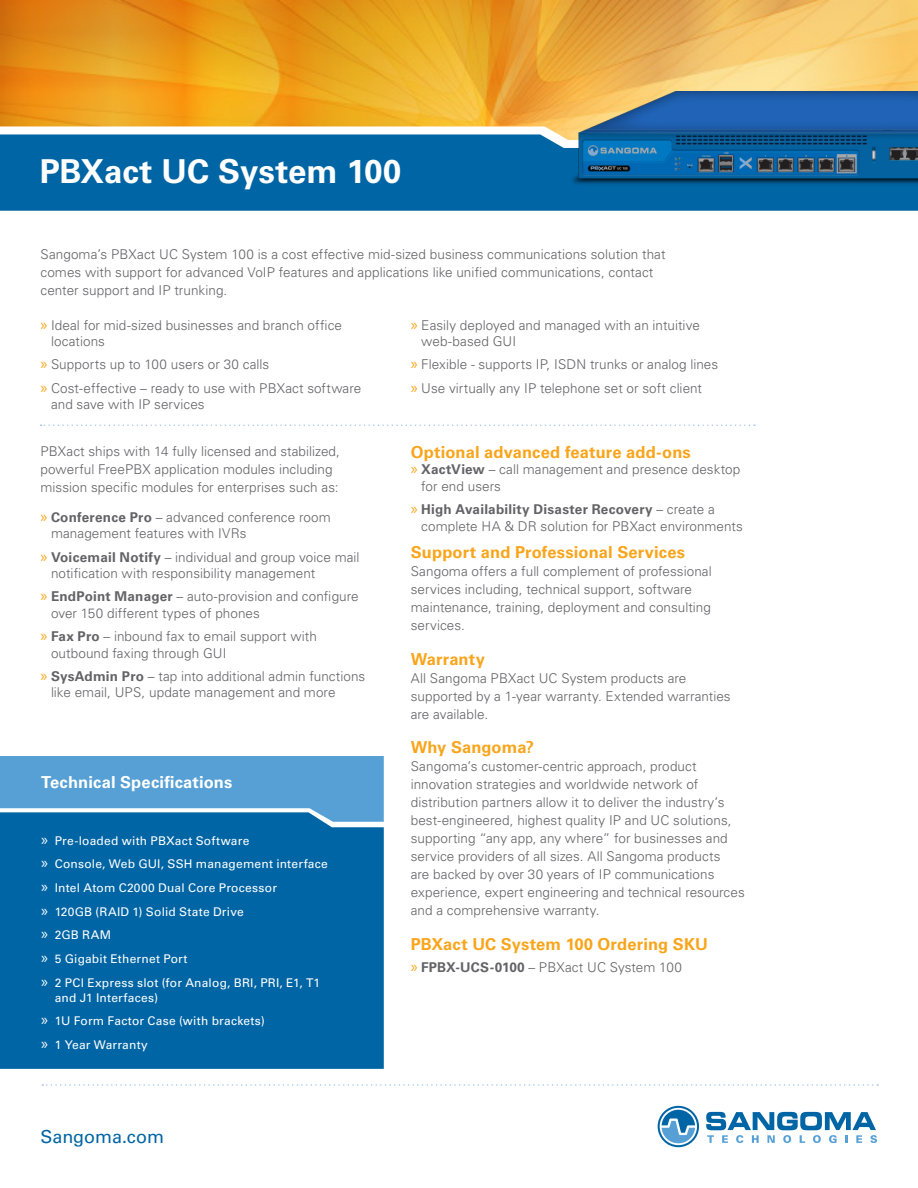
<style>
.page{position:relative;width:918px;height:1188px;background:#fff}
.page>*{position:absolute;margin:0;border:0;box-sizing:border-box;transform-origin:0 0}
.Data_Sheet_Title{font:700 33px "Univers LT Std";letter-spacing:-.005em;color:#fff}
.Footer_Website{font:18px "Univers LT Std";letter-spacing:-.005em;color:#0065a4}
.Subhead{font:700 16.5px "Univers LT Std";letter-spacing:.005em;color:#f9a51b}
.Callout_Header{font:700 16.5px "Univers LT Std";letter-spacing:.01em;color:#fff}
.Body_Text{font:300 13.5px/18px "Univers LT Std";letter-spacing:.005em;color:#636266}
.t1{font:12px/15px "Univers LT Std";letter-spacing:.02em;color:#fff}
.s1{font-family:"Myriad Pro";font-weight:400;font-size:16.5px;color:#f9a51b}
.s2{font-weight:700}
.s3{font-family:"Myriad Pro";font-size:16.5px}
</style>
<div class="page">
<div style="left:0;top:822px;width:384px;height:247px;background:#0065a4"></div>
<svg style="left:0;top:756px;width:384px;height:66px;background:#549ed1"></svg>
<img style="left:0;top:0;width:918px;height:126px">
<svg style="left:41px;top:424px;width:714px;height:2px"></svg>
<svg style="left:658px;top:1106px;width:41px;height:41px"></svg>
<svg style="left:706px;top:1112px;width:171px;height:31px"></svg>
<svg style="left:42px;top:1084px;width:836px;height:2px"></svg>
<svg style="left:0;top:126px;width:560px;height:8px"></svg>
<div style="left:0;top:134px;width:918px;height:77px;background:#0065a4"></div>
<img style="left:560px;top:92px;width:358px;height:103px">
<p class="Data_Sheet_Title" style="left:40px;top:153px;width:363px">PBXact UC System 100</p>
<p class="Body_Text" style="left:40px;top:245px;width:627px">Sangoma’s PBXact UC System 100 is a cost effective mid-sized business communications solution that comes with support for advanced VoIP features and applications like unified communications, contact center support and IP trunking.</p>
<p class="Body_Text" style="left:51px;top:317px;width:293px;line-height:16.5px;text-indent:-10px"><span class="s1">»</span> Ideal for mid-sized businesses and branch office locations</p>
<p class="Body_Text" style="left:40px;top:356px;width:230px"><span class="s1">»</span> Supports up to 100 users or 30 calls</p>
<p class="Body_Text" style="left:51px;top:380px;width:312px;line-height:16.5px;text-indent:-10px"><span class="s1">»</span> Cost-effective – ready to use with PBXact software and save with IP services</p>
<p class="Body_Text" style="left:40px;top:442px;width:301px">PBXact ships with 14 fully licensed and stabilized, powerful FreePBX application modules including mission specific modules for enterprises such as:</p>
<p class="Body_Text" style="left:51px;top:509px;width:281px;line-height:16.5px;text-indent:-10px"><span class="s1">»</span> <span class="s2">Conference Pro</span> – advanced conference room management features with IVRs</p>
<p class="Body_Text" style="left:51px;top:549px;width:310px;line-height:16.5px;text-indent:-10px"><span class="s1">»</span> <span class="s2">Voicemail Notify</span> – individual and group voice mail notification with responsibility management</p>
<p class="Body_Text" style="left:51px;top:588px;width:309px;line-height:16.5px;text-indent:-10px"><span class="s1">»</span> <span class="s2">EndPoint Manager</span> – auto-provision and configure over 150 different types of phones</p>
<p class="Body_Text" style="left:51px;top:628px;width:267px;line-height:16.5px;text-indent:-10px"><span class="s1">»</span> <span class="s2">Fax Pro</span> – inbound fax to email support with outbound faxing through GUI</p>
<p class="Body_Text" style="left:51px;top:668px;width:316px;line-height:16.5px;text-indent:-10px"><span class="s1">»</span> <span class="s2">SysAdmin Pro</span> – tap into additional admin functions like email, UPS, update management and more</p>
<p class="Callout_Header" style="left:41px;top:773px;width:193px">Technical Specifications</p>
<p class="t1" style="left:41px;top:833px;width:210px"><span class="s3">»</span> Pre-loaded with PBXact Software</p>
<p class="t1" style="left:41px;top:857px;width:288px"><span class="s3">»</span> Console, Web GUI, SSH management interface</p>
<p class="t1" style="left:41px;top:880px;width:237px"><span class="s3">»</span> Intel Atom C2000 Dual Core Processor</p>
<p class="t1" style="left:41px;top:904px;width:204px"><span class="s3">»</span> 120GB (RAID 1) Solid State Drive</p>
<p class="t1" style="left:41px;top:928px;width:71px"><span class="s3">»</span> 2GB RAM</p>
<p class="t1" style="left:41px;top:951px;width:148px"><span class="s3">»</span> 5 Gigabit Ethernet Port</p>
<p class="t1" style="left:55px;top:975px;width:267px;text-indent:-14px"><span class="s3">»</span> 2 PCI Express slot (for Analog, BRI, PRI, E1, T1 and J1 Interfaces)</p>
<p class="t1" style="left:41px;top:1013px;width:225px"><span class="s3">»</span> 1U Form Factor Case (with brackets)</p>
<p class="t1" style="left:41px;top:1037px;width:108px"><span class="s3">»</span> 1 Year Warranty</p>
<p class="Footer_Website" style="left:40px;top:1126px;width:125px">Sangoma.com</p>
<p class="Body_Text" style="left:421px;top:317px;width:280px;line-height:16.5px;text-indent:-10px"><span class="s1">»</span> Easily deployed and managed with an intuitive web-based GUI</p>
<p class="Body_Text" style="left:411px;top:356px;width:309px"><span class="s1">»</span> Flexible - supports IP, ISDN trunks or analog lines</p>
<p class="Body_Text" style="left:411px;top:379px;width:293px"><span class="s1">»</span> Use virtually any IP telephone set or soft client</p>
<p class="Subhead" style="left:411px;top:442px;width:282px">Optional advanced feature add-ons</p>
<p class="Body_Text" style="left:421px;top:461px;width:321px;line-height:16.5px;text-indent:-10px"><span class="s1">»</span> <span class="s2">XactView</span> – call management and presence desktop for end users</p>
<p class="Body_Text" style="left:421px;top:501px;width:323px;line-height:16.5px;text-indent:-10px"><span class="s1">»</span> <span class="s2">High Availability Disaster Recovery</span> – create a complete HA &amp; DR solution for PBXact environments</p>
<p class="Subhead" style="left:411px;top:543px;width:276px">Support and Professional Services</p>
<p class="Body_Text" style="left:411px;top:563px;width:302px">Sangoma offers a full complement of professional services including, technical support, software maintenance, training, deployment and consulting services.</p>
<p class="Subhead" style="left:411px;top:649px;width:76px">Warranty</p>
<p class="Body_Text" style="left:411px;top:669px;width:321px">All Sangoma PBXact UC System products are supported by a 1-year warranty. Extended warranties are available.</p>
<p class="Subhead" style="left:411px;top:738px;width:125px">Why Sangoma?</p>
<p class="Body_Text" style="left:411px;top:758px;width:336px">Sangoma’s customer-centric approach, product innovation strategies and worldwide network of distribution partners allow it to deliver the industry’s best-engineered, highest quality IP and UC solutions, supporting “any app, any where” for businesses and service providers of all sizes. All Sangoma products<br>are backed by over 30 years of IP communications experience, expert engineering and technical resources and a comprehensive warranty.</p>
<p class="Subhead" style="left:411px;top:934px;width:299px">PBXact UC System 100 Ordering SKU</p>
<p class="Body_Text" style="left:411px;top:959px;width:273px"><span class="s1">»</span> <span class="s2">FPBX-UCS-0100</span> – PBXact UC System 100</p>
</div>
